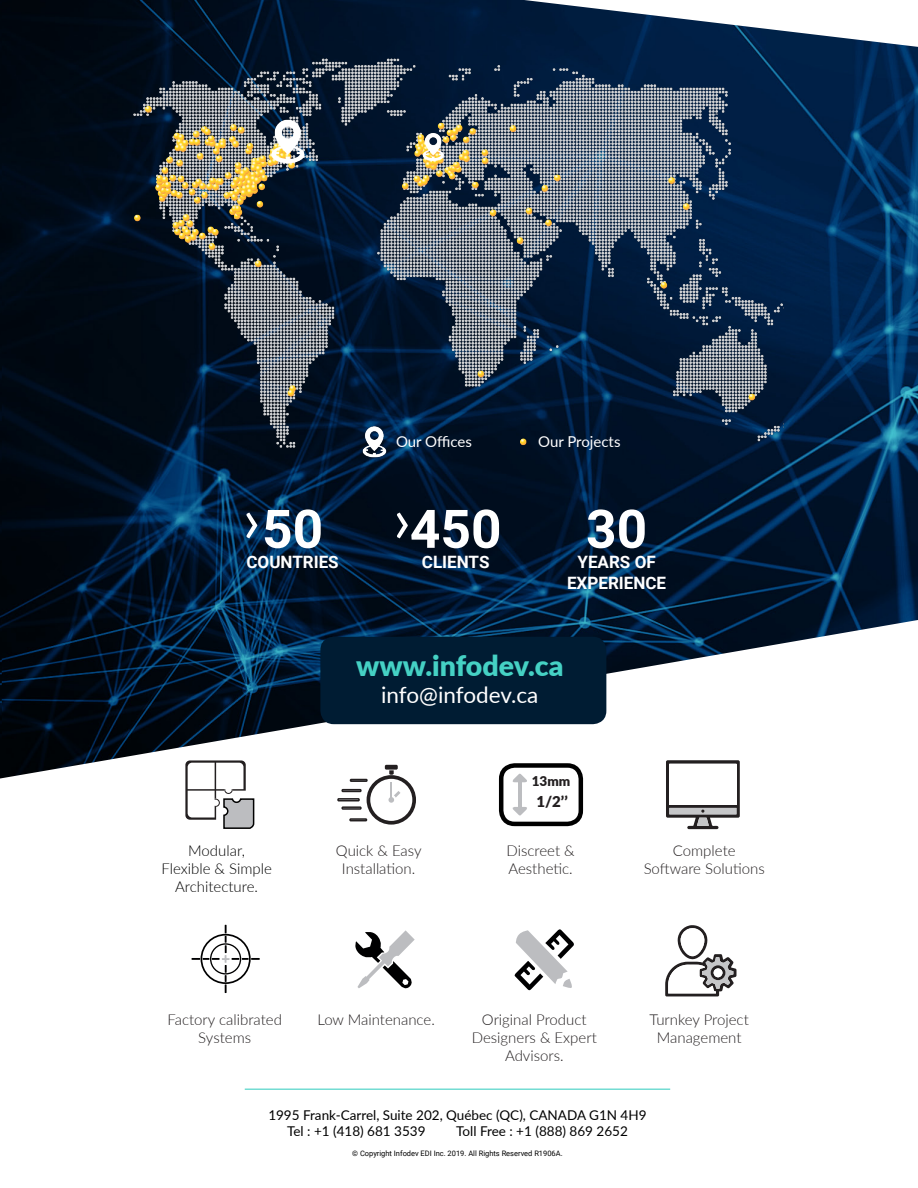
<style>
.page{position:relative;width:918px;height:1188px;background:#fff}
.page>*{position:absolute;margin:0;border:0;box-sizing:border-box;transform-origin:0 0}
.t1{font:64.5px "Lato";color:#fff}
.t2{font:700 53.25px "Roboto";color:#fff}
.t3{font:900 28.5px "Lato";color:#45d1c4}
.t4{font:22.5px "Lato";letter-spacing:-.005em;color:#fff}
.t5{font:700 17.1px/20.4px "Roboto";color:#fff;text-align:center}
.t6{font:300 15px/18px "Lato";color:#231f20;text-align:center}
.t7{font:300 15px/18px "Lato";color:#000;text-align:center}
.t8{font:15px "Lato";color:#fff}
.t9{font:900 15px "Lato";color:#231f20}
.t10{font:13.5px/16.2px "Lato";color:#000}
.t11{font:900 13.5px "Lato";color:#231f20}
.t12{font:7.5px "Roboto";color:#000}
</style>
<div class="page">
<img style="left:0;top:0;width:918px;height:779px">
<svg style="left:192px;top:925px;width:68px;height:68px"></svg>
<div style="left:499px;top:763px;width:84px;height:63px;border:4px solid #000;border-radius:14px"></div>
<svg style="left:510px;top:773px;width:19px;height:9px"></svg>
<svg style="left:512px;top:807px;width:15px;height:9px"></svg>
<hr style="left:518px;top:782px;width:3px;height:27px;background:#bcbdc0">
<svg style="left:514px;top:929px;width:60px;height:62px"></svg>
<svg style="left:355px;top:930px;width:60px;height:59px"></svg>
<hr style="left:245px;top:1089px;width:425px;height:1px;background:#45d1c4">
<img style="left:131px;top:55px;width:653px;height:416px">
<div style="left:367px;top:775px;width:49px;height:50px;border:4px solid #231f20;border-radius:50%"></div>
<svg style="left:389px;top:782px;width:11px;height:21px"></svg>
<svg style="left:389px;top:770px;width:5px;height:5px"></svg>
<div style="left:385px;top:765px;width:13px;height:5px;background:#231f20"></div>
<div style="left:350px;top:779px;width:18px;height:3px;border:2px solid #231f20"></div>
<div style="left:349px;top:818px;width:18px;height:3px;border:2px solid #231f20"></div>
<div style="left:341px;top:789px;width:21px;height:3px;border:2px solid #231f20"></div>
<div style="left:341px;top:806px;width:21px;height:4px;border:2px solid #231f20"></div>
<div style="left:337px;top:798px;width:23px;height:3px;border:2px solid #231f20"></div>
<svg style="left:185px;top:760px;width:70px;height:69px"></svg>
<div style="left:320px;top:637px;width:286px;height:87px;background:#001c33;border-radius:14px"></div>
<svg style="left:665px;top:925px;width:72px;height:71px"></svg>
<div style="left:714px;top:968px;width:9px;height:9px;background:#fff;border-radius:50%"></div>
<svg style="left:666px;top:760px;width:74px;height:69px"></svg>
<p class="t8" style="left:396px;top:431px;width:77px">Our Offices</p>
<p class="t8" style="left:538px;top:431px;width:84px">Our Projects</p>
<h2 class="t2" style="left:262px;top:492px;width:63px">50</h2>
<p class="t5" style="left:246px;top:551px;width:94px">COUNTRIES</p>
<h2 class="t2" style="left:410px;top:492px;width:93px">450</h2>
<p class="t5" style="left:422px;top:551px;width:69px">CLIENTS</p>
<h1 class="t1" style="left:242px;top:473px;width:20px">›</h1>
<h1 class="t1" style="left:393px;top:473px;width:20px">›</h1>
<h2 class="t2" style="left:586px;top:492px;width:63px">30</h2>
<p class="t5" style="left:567px;top:551px;width:101px">YEARS OF<br>EXPERIENCE</p>
<h3 class="t3" style="left:356px;top:644px;width:209px">www.infodev.ca</h3>
<h3 class="t4" style="left:381px;top:678px;width:159px">info@infodev.ca</h3>
<p class="t11" style="left:532px;top:771px;width:40px">13mm</p>
<p class="t9" style="left:536px;top:790px;width:33px">1/2’’</p>
<p class="t7" style="left:161px;top:841px;width:112px">Modular,<br>Flexible &amp; Simple<br>Architecture.</p>
<p class="t6" style="left:336px;top:841px;width:87px">Quick &amp; Easy<br>Installation.</p>
<p class="t6" style="left:507px;top:841px;width:70px;text-align:left">Discreet &amp;<br>Aesthetic.</p>
<p class="t6" style="left:644px;top:841px;width:123px">Complete<br>Software Solutions</p>
<p class="t6" style="left:168px;top:1011px;width:116px">Factory calibrated<br>Systems</p>
<p class="t6" style="left:472px;top:1011px;width:126px">Original Product<br>Designers &amp; Expert<br>Advisors.</p>
<p class="t6" style="left:649px;top:1011px;width:101px">Turnkey Project<br>Management</p>
<p class="t6" style="left:317px;top:1011px;width:119px">Low Maintenance.</p>
<p class="t10" style="left:287px;top:1106px;width:361px;text-indent:-19px">1995 Frank-Carrel, Suite 202, Québec (QC), CANADA G1N 4H9<br>Tel : +1 (418) 681 3539</p>
<p class="t10" style="left:456px;top:1122px;width:173px">Toll Free : +1 (888) 869 2652</p>
<p class="t12" style="left:352px;top:1148px;width:212px">© Copyright Infodev EDI Inc. 2019. All Rights Reserved R1906A.</p>
</div>
